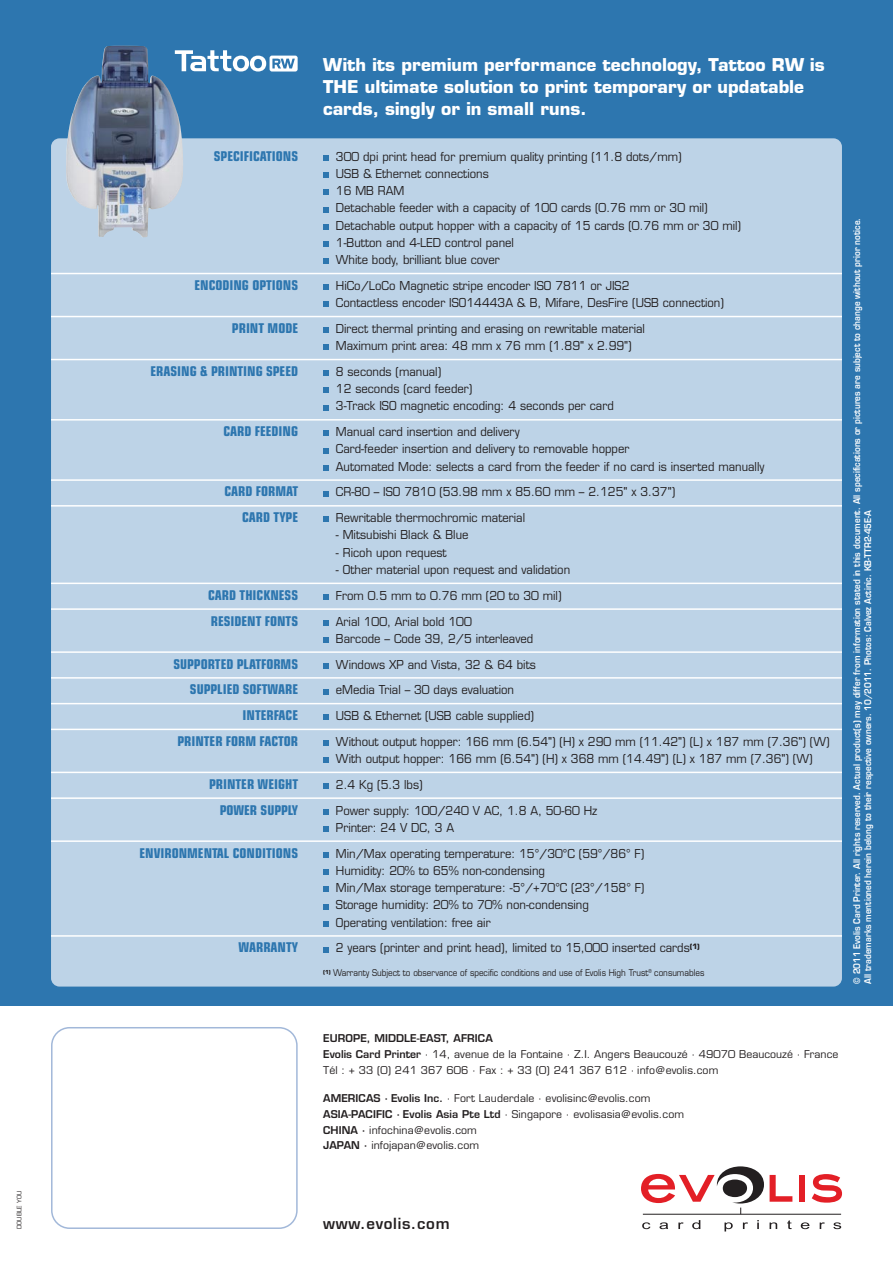
<style>
.page{position:relative;width:893px;height:1263px;background:#fff}
.page>*{position:absolute;margin:0;border:0;box-sizing:border-box;transform-origin:0 0}
.t1{font:700 17.25px/21.9px "Eurostile";color:#fff}
.t2{font:600 15px "Eurostile";letter-spacing:.05em;color:#231f20}
.t3{font:700 condensed 13.5px "Eurostile";color:#2d76af}
.t4{font:12px/17.2px "Eurostile";color:#231f20;scale:.94 1}
.t5{font:10.5px/15.8px "Eurostile";letter-spacing:.01em;color:#231f20}
.t6{font:600 9px/10.8px "Eurostile";color:#fff;scale:.9 1}
.t7{font:9px "Eurostile";color:#231f20;scale:.9 1}
.t8{font:6px "Eurostile";letter-spacing:.01em;color:#231f20}
.s1{font-weight:600}
</style>
<div class="page">
<svg style="left:51px;top:1027px;width:247px;height:202px"></svg>
<div style="left:0;top:0;width:893px;height:1005px;background:#2d76af"></div>
<svg style="left:770px;top:1175px;width:22px;height:27px"></svg>
<div style="left:799px;top:1175px;width:6px;height:27px;background:#e31f26"></div>
<svg style="left:812px;top:1174px;width:30px;height:28px"></svg>
<svg style="left:641px;top:1166px;width:123px;height:48px"></svg>
<hr style="left:643px;top:1214px;width:198px;height:1px;background:#231f20">
<svg style="left:642px;top:1222px;width:8px;height:7px"></svg>
<svg style="left:659px;top:1222px;width:9px;height:7px"></svg>
<svg style="left:678px;top:1222px;width:6px;height:7px"></svg>
<svg style="left:692px;top:1220px;width:8px;height:9px"></svg>
<svg style="left:724px;top:1222px;width:9px;height:9px"></svg>
<svg style="left:743px;top:1222px;width:5px;height:7px"></svg>
<svg style="left:757px;top:1220px;width:2px;height:9px"></svg>
<svg style="left:770px;top:1222px;width:7px;height:7px"></svg>
<svg style="left:787px;top:1220px;width:5px;height:9px"></svg>
<svg style="left:801px;top:1222px;width:8px;height:7px"></svg>
<svg style="left:820px;top:1222px;width:5px;height:7px"></svg>
<svg style="left:833px;top:1222px;width:8px;height:7px"></svg>
<div style="left:51px;top:138px;width:791px;height:848px;background:#bdd3e7;border-radius:9px"></div>
<img style="left:66px;top:46px;width:117px;height:191px">
<svg style="left:175px;top:50px;width:123px;height:22px"></svg>
<hr style="left:51px;top:273px;width:791px;height:1px;background:#fff">
<hr style="left:51px;top:316px;width:791px;height:1px;background:#fff">
<hr style="left:51px;top:359px;width:791px;height:1px;background:#fff">
<hr style="left:51px;top:419px;width:791px;height:2px;background:#fff">
<hr style="left:51px;top:479px;width:791px;height:2px;background:#fff">
<hr style="left:51px;top:505px;width:791px;height:2px;background:#fff">
<hr style="left:51px;top:583px;width:791px;height:1px;background:#fff">
<hr style="left:51px;top:608px;width:791px;height:2px;background:#fff">
<hr style="left:51px;top:651px;width:791px;height:2px;background:#fff">
<hr style="left:51px;top:677px;width:791px;height:2px;background:#fff">
<hr style="left:51px;top:703px;width:791px;height:1px;background:#fff">
<hr style="left:51px;top:729px;width:791px;height:1px;background:#fff">
<hr style="left:51px;top:772px;width:791px;height:1px;background:#fff">
<hr style="left:51px;top:797px;width:791px;height:2px;background:#fff">
<hr style="left:51px;top:840px;width:791px;height:2px;background:#fff">
<hr style="left:51px;top:935px;width:791px;height:2px;background:#fff">
<svg style="left:323px;top:155px;width:6px;height:6px"></svg>
<svg style="left:323px;top:172px;width:6px;height:6px"></svg>
<svg style="left:323px;top:190px;width:6px;height:5px"></svg>
<svg style="left:323px;top:207px;width:6px;height:5px"></svg>
<svg style="left:323px;top:224px;width:6px;height:6px"></svg>
<svg style="left:323px;top:241px;width:6px;height:6px"></svg>
<svg style="left:323px;top:259px;width:6px;height:5px"></svg>
<svg style="left:323px;top:284px;width:6px;height:6px"></svg>
<svg style="left:323px;top:302px;width:6px;height:5px"></svg>
<svg style="left:323px;top:327px;width:6px;height:6px"></svg>
<svg style="left:323px;top:345px;width:6px;height:5px"></svg>
<svg style="left:323px;top:370px;width:6px;height:6px"></svg>
<svg style="left:323px;top:388px;width:6px;height:5px"></svg>
<svg style="left:323px;top:405px;width:6px;height:5px"></svg>
<svg style="left:323px;top:431px;width:6px;height:5px"></svg>
<svg style="left:323px;top:448px;width:6px;height:5px"></svg>
<svg style="left:323px;top:465px;width:6px;height:6px"></svg>
<svg style="left:323px;top:491px;width:6px;height:5px"></svg>
<svg style="left:323px;top:517px;width:6px;height:5px"></svg>
<svg style="left:323px;top:594px;width:6px;height:6px"></svg>
<svg style="left:323px;top:620px;width:6px;height:5px"></svg>
<svg style="left:323px;top:637px;width:6px;height:6px"></svg>
<svg style="left:323px;top:663px;width:6px;height:5px"></svg>
<svg style="left:323px;top:714px;width:6px;height:6px"></svg>
<svg style="left:323px;top:740px;width:6px;height:6px"></svg>
<svg style="left:323px;top:757px;width:6px;height:6px"></svg>
<svg style="left:323px;top:783px;width:6px;height:6px"></svg>
<svg style="left:323px;top:809px;width:6px;height:5px"></svg>
<svg style="left:323px;top:826px;width:6px;height:6px"></svg>
<svg style="left:323px;top:852px;width:6px;height:5px"></svg>
<svg style="left:323px;top:869px;width:6px;height:6px"></svg>
<svg style="left:323px;top:886px;width:6px;height:6px"></svg>
<svg style="left:323px;top:904px;width:6px;height:5px"></svg>
<svg style="left:323px;top:921px;width:6px;height:5px"></svg>
<svg style="left:323px;top:947px;width:6px;height:5px"></svg>
<svg style="left:323px;top:689px;width:6px;height:5px"></svg>
<p class="t8" style="left:17px;top:1229px;width:40px;rotate:-90deg">DOUBLE YOU</p>
<h1 class="t1" style="left:323px;top:56px;width:503px">With its premium performance technology, Tattoo RW is<br>THE ultimate solution to print temporary or updatable cards, singly or in small runs.</h1>
<p class="t3" style="left:214px;top:151px;width:86px">SPECIFICATIONS</p>
<p class="t4" style="left:336px;top:149px;width:432px">300 dpi print head for premium quality printing (11.8 dots/mm)<br>USB &amp; Ethernet connections<br>16 MB RAM<br>Detachable feeder with a capacity of 100 cards (0.76 mm or 30 mil)<br>Detachable output hopper with a capacity of 15 cards (0.76 mm or 30 mil)<br>1-Button and 4-LED control panel<br>White body, brilliant blue cover</p>
<p class="t3" style="left:194px;top:280px;width:105px">ENCODING OPTIONS</p>
<p class="t4" style="left:336px;top:278px;width:414px">HiCo/LoCo Magnetic stripe encoder ISO 7811 or JIS2<br>Contactless encoder ISO14443A &amp; B, Mifare, DesFire (USB connection)</p>
<p class="t3" style="left:232px;top:323px;width:68px">PRINT MODE</p>
<p class="t4" style="left:336px;top:321px;width:330px">Direct thermal printing and erasing on rewritable material<br>Maximum print area: 48 mm x 76 mm (1.89" x 2.99")</p>
<p class="t3" style="left:150px;top:366px;width:149px">ERASING &amp; PRINTING SPEED</p>
<p class="t4" style="left:336px;top:364px;width:297px">8 seconds (manual)<br>12 seconds (card feeder)<br>3-Track ISO magnetic encoding: 4 seconds per card</p>
<p class="t3" style="left:223px;top:426px;width:76px">CARD FEEDING</p>
<p class="t4" style="left:336px;top:424px;width:457px">Manual card insertion and delivery<br>Card-feeder insertion and delivery to removable hopper<br>Automated Mode: selects a card from the feeder if no card is inserted manually</p>
<p class="t3" style="left:224px;top:487px;width:75px">CARD FORMAT</p>
<p class="t4" style="left:336px;top:485px;width:362px">CR-80 – ISO 7810 (53.98 mm x 85.60 mm – 2.125" x 3.37")</p>
<p class="t3" style="left:242px;top:512px;width:57px">CARD TYPE</p>
<p class="t4" style="left:336px;top:510px;width:203px">Rewritable thermochromic material</p>
<p class="t4" style="left:336px;top:528px;width:143px">- Mitsubishi Black &amp; Blue</p>
<p class="t4" style="left:336px;top:545px;width:119px">- Ricoh upon request</p>
<p class="t4" style="left:336px;top:562px;width:251px">- Other material upon request and validation</p>
<p class="t3" style="left:208px;top:590px;width:91px">CARD THICKNESS</p>
<p class="t4" style="left:336px;top:588px;width:242px">From 0.5 mm to 0.76 mm (20 to 30 mil)</p>
<p class="t3" style="left:211px;top:616px;width:89px">RESIDENT FONTS</p>
<p class="t4" style="left:336px;top:614px;width:211px">Arial 100, Arial bold 100<br>Barcode – Code 39, 2/5 interleaved</p>
<p class="t3" style="left:173px;top:659px;width:126px">SUPPORTED PLATFORMS</p>
<p class="t4" style="left:336px;top:657px;width:214px">Windows XP and Vista, 32 &amp; 64 bits</p>
<p class="t3" style="left:190px;top:684px;width:110px">SUPPLIED SOFTWARE</p>
<p class="t4" style="left:336px;top:682px;width:191px">eMedia Trial – 30 days evaluation</p>
<p class="t3" style="left:243px;top:710px;width:57px">INTERFACE</p>
<p class="t4" style="left:336px;top:708px;width:212px">USB &amp; Ethernet (USB cable supplied)</p>
<p class="t3" style="left:177px;top:736px;width:122px">PRINTER FORM FACTOR</p>
<p class="t4" style="left:336px;top:734px;width:527px">Without output hopper: 166 mm (6.54") (H) x 290 mm (11.42") (L) x 187 mm (7.36") (W)<br>With output hopper: 166 mm (6.54") (H) x 368 mm (14.49") (L) x 187 mm (7.36") (W)</p>
<p class="t3" style="left:209px;top:779px;width:91px">PRINTER WEIGHT</p>
<p class="t4" style="left:336px;top:777px;width:94px">2.4 Kg (5.3 lbs)</p>
<p class="t3" style="left:220px;top:805px;width:80px">POWER SUPPLY</p>
<p class="t4" style="left:336px;top:803px;width:280px">Power supply: 100/240 V AC, 1.8 A, 50-60 Hz<br>Printer: 24 V DC, 3 A</p>
<p class="t3" style="left:139px;top:848px;width:160px">ENVIRONMENTAL CONDITIONS</p>
<p class="t4" style="left:336px;top:846px;width:330px">Min/Max operating temperature: 15°/30°C (59°/86° F)<br>Humidity: 20% to 65% non-condensing<br>Min/Max storage temperature: -5°/+70°C (23°/158° F)<br>Storage humidity: 20% to 70% non-condensing<br>Operating ventilation: free air</p>
<p class="t3" style="left:239px;top:942px;width:61px">WARRANTY</p>
<p class="t4" style="left:336px;top:940px;width:389px">2 years (printer and print head), limited to 15,000 inserted cards<sup>(1)</sup></p>
<p class="t7" style="left:323px;top:969px;width:425px"><sup>(1)</sup> Warranty Subject to observance of specific conditions and use of Evolis High Trust<sup>®</sup> consumables</p>
<p class="t6" style="left:852px;top:984px;width:852px;rotate:-90deg">© 2011 Evolis Card Printer. All rights reserved. Actual product(s) may differ from information stated in this document. All specifications or pictures are subject to change without prior notice.<br>All trademarks mentioned herein belong to their respective owners. 10/2011. Photos: Calvez Actinic. KB-TTR2-45E-A</p>
<p class="t5" style="left:323px;top:1031px;width:517px"><span class="s1">EUROPE, MIDDLE-EAST, AFRICA<br>Evolis Card Printer</span> · 14, avenue de la Fontaine · Z.I. Angers Beaucouzé · 49070 Beaucouzé · France<br>Tél : + 33 (0) 241 367 606 · Fax : + 33 (0) 241 367 612 · info@evolis.com</p>
<p class="t5" style="left:323px;top:1091px;width:362px"><span class="s1">AMERICAS · Evolis Inc.</span> · Fort Lauderdale · evolisinc@evolis.com <span class="s1">ASIA-PACIFIC · Evolis Asia Pte Ltd</span> · Singapore · evolisasia@evolis.com <span class="s1">CHINA ·</span> infochina@evolis.com<br><span class="s1">JAPAN ·</span> infojapan@evolis.com</p>
<p class="t2" style="left:323px;top:1217px;width:128px">www.evolis.com</p>
</div>
